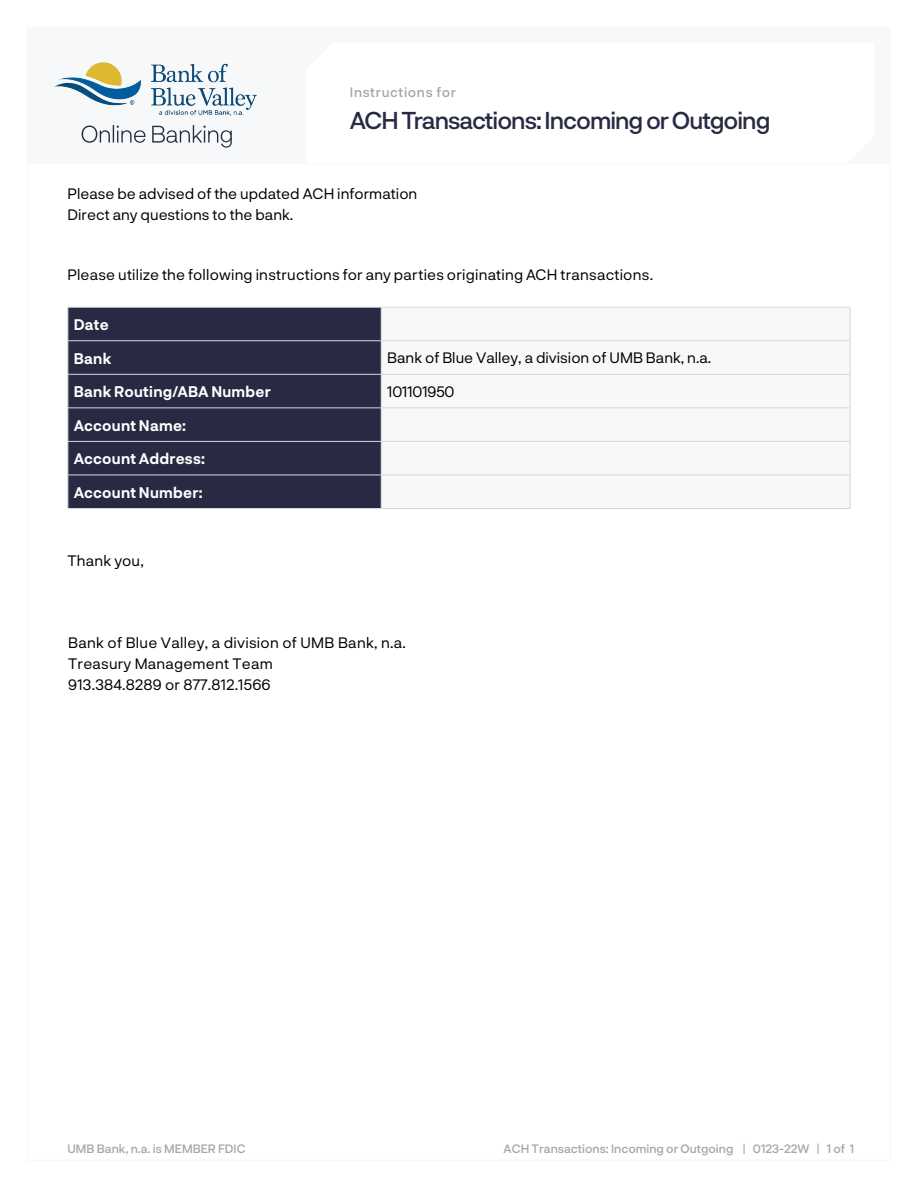
<style>
.page{position:relative;width:918px;height:1188px;background:#fff}
.page>*{position:absolute;margin:0;border:0;box-sizing:border-box;transform-origin:0 0}
.Titles{font:500 24px "Neurial Grotesk";letter-spacing:-.04em;color:#282a43}
.Body_copy{font:15px/21px "Neurial Grotesk";letter-spacing:.015em;color:#000}
.Body_copy-2{font:700 15px "Neurial Grotesk";letter-spacing:.015em;color:#fff}
.Body_copy_italic{font:15px/21px "Neurial Grotesk";color:#000}
.Body_copy-3{font:15px "Neurial Grotesk";letter-spacing:-.01em;color:#000}
.t1{font:500 13.5px "Neurial Grotesk";letter-spacing:.05em;color:#a9a5a4}
.Titles-2{font:500 12px "Neurial Grotesk";color:#a9a5a4}
</style>
<div class="page">
<svg style="left:82px;top:125px;width:150px;height:23px"></svg>
<div style="left:69px;top:308px;width:312px;height:200px;background:#282a43"></div>
<svg style="left:382px;top:308px;width:468px;height:200px"></svg>
<hr style="left:68px;top:307px;width:313px;height:1px;background:#d8d6d6">
<hr style="left:68px;top:308px;width:1px;height:32px;background:#d8d6d6">
<hr style="left:381px;top:307px;width:469px;height:1px;background:#d8d6d6">
<hr style="left:381px;top:308px;width:1px;height:32px;background:#d8d6d6">
<hr style="left:850px;top:308px;width:1px;height:32px;background:#d8d6d6">
<hr style="left:68px;top:340px;width:313px;height:1px;background:#d8d6d6">
<hr style="left:68px;top:341px;width:1px;height:33px;background:#d8d6d6">
<hr style="left:381px;top:340px;width:469px;height:1px;background:#d8d6d6">
<hr style="left:381px;top:341px;width:1px;height:33px;background:#d8d6d6">
<hr style="left:850px;top:341px;width:1px;height:33px;background:#d8d6d6">
<hr style="left:68px;top:374px;width:313px;height:1px;background:#d8d6d6">
<hr style="left:68px;top:375px;width:1px;height:32px;background:#d8d6d6">
<hr style="left:381px;top:374px;width:469px;height:1px;background:#d8d6d6">
<hr style="left:381px;top:375px;width:1px;height:32px;background:#d8d6d6">
<hr style="left:850px;top:375px;width:1px;height:32px;background:#d8d6d6">
<hr style="left:68px;top:407px;width:313px;height:1px;background:#d8d6d6">
<hr style="left:68px;top:408px;width:1px;height:33px;background:#d8d6d6">
<hr style="left:381px;top:407px;width:469px;height:1px;background:#d8d6d6">
<hr style="left:381px;top:408px;width:1px;height:33px;background:#d8d6d6">
<hr style="left:850px;top:408px;width:1px;height:33px;background:#d8d6d6">
<hr style="left:68px;top:441px;width:313px;height:1px;background:#d8d6d6">
<hr style="left:68px;top:442px;width:1px;height:33px;background:#d8d6d6">
<hr style="left:381px;top:441px;width:469px;height:1px;background:#d8d6d6">
<hr style="left:381px;top:442px;width:1px;height:33px;background:#d8d6d6">
<hr style="left:850px;top:442px;width:1px;height:33px;background:#d8d6d6">
<hr style="left:68px;top:475px;width:313px;height:1px;background:#d8d6d6">
<hr style="left:68px;top:475px;width:1px;height:33px;background:#d8d6d6">
<hr style="left:381px;top:475px;width:469px;height:1px;background:#d8d6d6">
<hr style="left:381px;top:475px;width:1px;height:33px;background:#d8d6d6">
<hr style="left:850px;top:475px;width:1px;height:33px;background:#d8d6d6">
<hr style="left:68px;top:508px;width:313px;height:1px;background:#d8d6d6">
<hr style="left:381px;top:508px;width:469px;height:1px;background:#d8d6d6">
<img style="left:54px;top:63px;width:202px;height:53px">
<p class="t1" style="left:350px;top:82px;width:108px">Instructions for</p>
<p class="Titles" style="left:350px;top:103px;width:422px">ACH Transactions: Incoming or Outgoing</p>
<p class="Body_copy_italic" style="left:68px;top:182px;width:351px">Please be advised of the updated ACH information<br>Direct any questions to the bank.</p>
<p class="Body_copy" style="left:68px;top:263px;width:587px">Please utilize the following instructions for any parties originating ACH transactions.</p>
<p class="Body_copy-2" style="left:74px;top:314px;width:36px">Date</p>
<p class="Body_copy-2" style="left:74px;top:347px;width:39px">Bank</p>
<p class="Body_copy" style="left:387px;top:347px;width:326px">Bank of Blue Valley, a division of UMB Bank, n.a.</p>
<p class="Body_copy-2" style="left:74px;top:381px;width:199px">Bank Routing/ABA Number</p>
<p class="Body_copy-3" style="left:387px;top:381px;width:69px">101101950</p>
<p class="Body_copy-2" style="left:74px;top:414px;width:114px">Account Name:</p>
<p class="Body_copy-2" style="left:74px;top:448px;width:133px">Account Address:</p>
<p class="Body_copy-2" style="left:74px;top:481px;width:130px">Account Number:</p>
<p class="Body_copy" style="left:68px;top:549px;width:78px">Thank you,</p>
<p class="Body_copy" style="left:68px;top:632px;width:339px">Bank of Blue Valley, a division of UMB Bank, n.a.<br>Treasury Management Team<br>913.384.8289 or 877.812.1566</p>
<p class="Titles-2" style="left:68px;top:1141px;width:180px">UMB Bank, n.a. is MEMBER FDIC</p>
<p class="Titles-2" style="left:504px;top:1141px;width:352px">ACH Transactions: Incoming or Outgoing | 0123-22W | 1 of 1</p>
</div>
